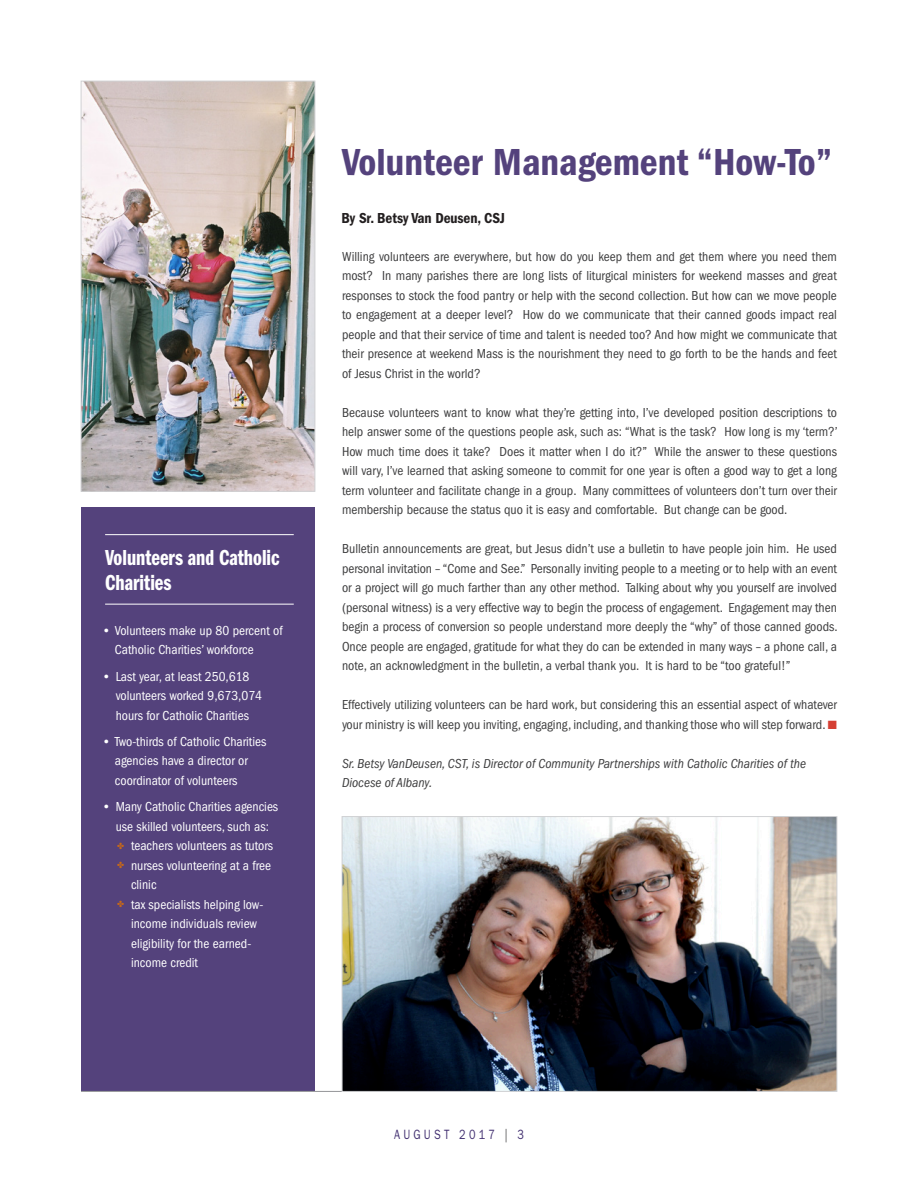
<style>
.page{position:relative;width:918px;height:1188px;background:#fff}
.page>*{position:absolute;margin:0;border:0;box-sizing:border-box;transform-origin:0 0}
.t1{font:39px "ITC Franklin Gothic Std Dm Cd";color:#54427c}
.t2{font:22.5px/25.5px "ITC Franklin Gothic Std Dm Cp";color:#fff}
.Article_Headers{font:15px "ITC Franklin Gothic Std Dm Cd";letter-spacing:-.005em;color:#231f20}
.t3{font:condensed 13.5px/19.5px "ITC Franklin Gothic Std";color:#3e3e3f;text-align:justify}
.t4{font:condensed 13.5px/19.5px "ITC Franklin Gothic Std";color:#fff}
.t5{font:italic condensed 13.5px/19.5px "ITC Franklin Gothic Std";color:#3e3e3f}
.t6{font:13.5px "ITC Franklin Gothic Std";letter-spacing:.3em;color:#443272;scale:.8 1}
.s1{font-family:"Adobe Garamond Pro";font-stretch:normal}
.s2{color:#d53f33}
.s3{color:#3e3e3f}
</style>
<div class="page">
<div style="left:81px;top:508px;width:234px;height:583px;background:#54427c"></div>
<img style="left:83px;top:83px;width:230px;height:406px">
<div style="left:81px;top:81px;width:234px;height:410px;border:1px solid #d1d2d4"></div>
<hr style="left:81px;top:1091px;width:756px;height:1px;background:#939598">
<hr style="left:105px;top:604px;width:189px;height:1px;background:#fff">
<hr style="left:105px;top:534px;width:189px;height:1px;background:#fff">
<img style="left:344px;top:818px;width:491px;height:271px">
<div style="left:342px;top:816px;width:495px;height:275px;border:1px solid #d1d2d4"></div>
<p class="t2" style="left:105px;top:545px;width:176px">Volunteers and Catholic<br>Charities</p>
<p class="t4" style="left:115px;top:621px;width:169px;text-indent:-11px"><span class="s1">•</span> Volunteers make up 80 percent of<br>Catholic Charities’ workforce</p>
<p class="t4" style="left:116px;top:666px;width:148px;text-indent:-12px"><span class="s1">•</span> Last year, at least 250,618 volunteers worked 9,673,074 hours for Catholic Charities</p>
<p class="t4" style="left:115px;top:732px;width:153px;text-indent:-11px"><span class="s1">•</span> Two-thirds of Catholic Charities agencies have a director or coordinator of volunteers</p>
<p class="t4" style="left:104px;top:797px;width:176px;text-align:center"><span class="s1">•</span> Many Catholic Charities agencies use skilled volunteers, such as:</p>
<p class="t4" style="left:131px;top:836px;width:144px">teachers volunteers as tutors</p>
<p class="t4" style="left:131px;top:855px;width:142px">nurses volunteering at a free clinic</p>
<p class="t4" style="left:131px;top:894px;width:134px">tax specialists helping low&shy;income individuals review eligibility for the earned&shy;income credit</p>
<p class="t1" style="left:342px;top:139px;width:492px">Volunteer Management “How-To”</p>
<p class="Article_Headers" style="left:342px;top:210px;width:165px">By Sr. Betsy Van Deusen, CSJ</p>
<p class="t3" style="left:342px;top:247px;width:497px">Willing volunteers are everywhere, but how do you keep them and get them where you need them most? In many parishes there are long lists of liturgical ministers for weekend masses and great responses to stock the food pantry or help with the second collection. But how can we move people to engagement at a deeper level? How do we communicate that their canned goods impact real people and that their service of time and talent is needed too? And how might we communicate that their presence at weekend Mass is the nourishment they need to go forth to be the hands and feet of Jesus Christ in the world?</p>
<p class="t3" style="left:342px;top:403px;width:497px">Because volunteers want to know what they’re getting into, I’ve developed position descriptions to help answer some of the questions people ask, such as: “What is the task? How long is my ‘term?’ How much time does it take? Does it matter when I do it?” While the answer to these questions will vary, I’ve learned that asking someone to commit for one year is often a good way to get a long term volunteer and facilitate change in a group. Many committees of volunteers don’t turn over their membership because the status quo it is easy and comfortable. But change can be good.</p>
<p class="t3" style="left:342px;top:539px;width:497px">Bulletin announcements are great, but Jesus didn’t use a bulletin to have people join him. He used personal invitation – “Come and See.” Personally inviting people to a meeting or to help with an event or a project will go much farther than any other method. Talking about why you yourself are involved (personal witness) is a very effective way to begin the process of engagement. Engagement may then begin a process of conversion so people understand more deeply the “why” of those canned goods.<br>Once people are engaged, gratitude for what they do can be extended in many ways – a phone call, a note, an acknowledgment in the bulletin, a verbal thank you. It is hard to be “too grateful!”</p>
<p class="t3" style="left:342px;top:695px;width:496px">Effectively utilizing volunteers can be hard work, but considering this an essential aspect of whatever your ministry is will keep you inviting, engaging, including, and thanking those who will step forward. <span class="s2">■</span></p>
<p class="t5" style="left:342px;top:754px;width:466px">Sr. Betsy VanDeusen, CST, is Director of Community Partnerships with Catholic Charities of the<br>Diocese of Albany.</p>
<p class="t6" style="left:394px;top:1127px;width:164px">AUGUST 2017 <span class="s3">|</span> 3</p>
</div>
